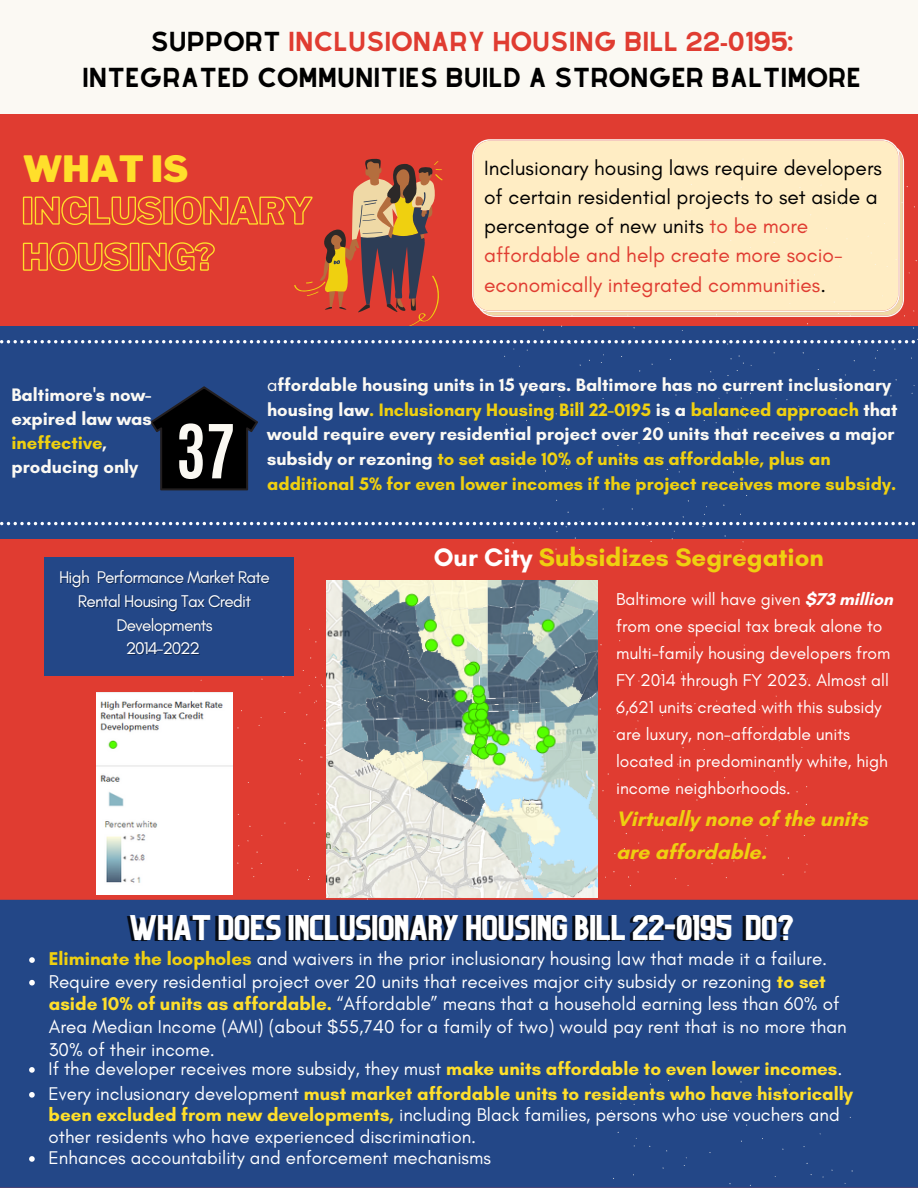
<style>
.page{position:relative;width:918px;height:1188px;background:#e03c31}
.page>*{position:absolute;margin:0;border:0;box-sizing:border-box;transform-origin:0 0}
.t1{font:700 63.3px "Antonio";color:#fbf9f3}
.t2{font:900 36px "Libre Franklin";color:#ffdf2b}
.t3{font:33px "Organic";color:#fff}
.t4{font:700 25.8px "Glacial Indifference";color:#efd010}
.t5{font:24px/36px "Alyssum Sans";color:#000;text-align:center}
.t6{font:700 21.3px/33.8px "Glacial Indifference";color:#efd010}
.t7{font:21px/29.2px "Glacial Indifference";color:#000}
.t8{font:18.9px/22.6px "Glacial Indifference";color:#fff}
.t9{font:18.75px/21.3px "Glacial Indifference";color:#fff}
.t10{font:700 18.75px/24.9px "Glacial Indifference";color:#ffdf2b}
.t11{font:700 18.45px/23.9px "Glacial Indifference";color:#fbf9f3}
.t12{font:700 18.3px/24.8px "Glacial Indifference";color:#fbf9f3}
.t13{font:17.4px/27px "Glacial Indifference";color:#fff}
.t14{font:17.25px/23.7px "Glacial Indifference";letter-spacing:-.045em;color:#fff;text-align:center}
.s1{color:#e03c31}
.s2{font-family:"Noto Sans";font-weight:700;color:#e03c31}
.s3{color:#efd010}
.s4{font-weight:400}
.s5{color:rgb(0 0 0/.4)}
.s6{color:#fff}
.s7{font-weight:700}
.s8{color:rgb(0 0 0/.83)}
.s9{font-weight:700;color:#efd010}
.s10{font-weight:700;color:#ffdf2b}
.s11{font-weight:400;color:#fff}
</style>
<div class="page">
<div style="left:0;top:900px;width:918px;height:288px;background:#234787"></div>
<div style="left:0;top:0;width:918px;height:114px;background:#fbf9f3"></div>
<svg style="left:472px;top:139px;width:432px;height:178px;background:#feeac2"></svg>
<div style="left:0;top:327px;width:918px;height:212px;background:#234787"></div>
<svg style="left:150px;top:386px;width:108px;height:104px"></svg>
<svg style="left:0;top:340px;width:915px;height:3px"></svg>
<svg style="left:0;top:522px;width:915px;height:3px"></svg>
<svg style="left:22px;top:161px;width:421px;height:166px"></svg>
<img style="left:97px;top:693px;width:136px;height:201px">
<div style="left:44px;top:557px;width:250px;height:118px;background:#234787"></div>
<svg style="left:527px;top:341px;width:63px;height:56px"></svg>
<svg style="left:29px;top:1067px;width:6px;height:6px"></svg>
<svg style="left:29px;top:1092px;width:6px;height:6px"></svg>
<svg style="left:29px;top:1156px;width:6px;height:6px"></svg>
<img style="left:327px;top:581px;width:271px;height:316px">
<svg style="left:29px;top:957px;width:6px;height:6px"></svg>
<svg style="left:29px;top:980px;width:6px;height:6px"></svg>
<p class="t5" style="left:82px;top:23px;width:780px">SUPPORT <span class="s1">INCLUSIONARY HOUSING BILL 22</span><span class="s2">-</span><span class="s1">0195:<br></span>INTEGRATED COMMUNITIES BUILD A STRONGER BALTIMORE</p>
<h2 class="t2" style="left:23px;top:147px;width:167px">WHAT IS</h2>
<p class="t11" style="left:11px;top:383px;width:142px">Baltimore's now&shy;expired law was <span class="s3">ineffective</span>, producing only</p>
<h1 class="t1" style="left:176px;top:406px;width:60px">37</h1>
<p class="t7" style="left:484px;top:153px;width:399px">Inclusionary housing laws require developers of certain residential projects to set aside a percentage of new units <span class="s1">to be more affordable and help create more socio&shy;economically integrated communities</span>.</p>
<p class="t12" style="left:267px;top:372px;width:632px"><span class="s4">a</span>ffordable housing units in 15 years. Baltimore has no current inclusionary housing law<span class="s3">. Inclusionary Housing Bill 22-0195</span> is a <span class="s3">balanced approach</span> that would require every residential project over 20 units that receives a major subsidy or rezoning <span class="s3">to set aside 10% of units as affordable, plus an additional 5% for even lower incomes if the project receives more subsidy.</span></p>
<p class="t14" style="left:60px;top:565px;width:212px"><span class="s5">High</span> Performance Market Rate<br>Rental Housing Tax Credit<br>Developments<br>2014-2022</p>
<h3 class="t4" style="left:434px;top:542px;width:392px"><span class="s6">Our City</span> Subsidizes Segregation</h3>
<p class="t13" style="left:616px;top:585px;width:278px">Baltimore will have given <span class="s7">$73 million </span>from one special tax break alone to multi-family housing developers from FY 2014 through FY 2023. Almost all 6,621 units created with this subsidy are luxury, non-affordable units located in predominantly white, high income neighborhoods.</p>
<p class="t6" style="left:616px;top:801px;width:253px">Virtually none of the units are affordable.</p>
<h3 class="t3" style="left:130px;top:915px;width:663px">WHAT DOES INCLUSIONARY HOUSING BILL 22-0195 <span class="s8">DO?</span></h3>
<p class="t8" style="left:49px;top:947px;width:799px"><span class="s9">Eliminate the loopholes</span> and waivers in the prior inclusionary housing law that made it a failure.<br>Require every residential project over 20 units that receives major city subsidy or rezoning <span class="s10">to set aside 10% of units as affordable.</span> “Affordable” means that a household earning less than 60% of Area Median Income (AMI) (about $55,740 for a family of two) would pay rent that is no more than 30% of their income.</p>
<p class="t10" style="left:49px;top:1056px;width:806px"><span class="s11">If the developer receives more subsidy, they must</span> make units affordable to even lower incomes<span class="s11">.<br>Every inclusionary development</span> must market affordable units to residents who have historically</p>
<p class="t9" style="left:49px;top:1104px;width:793px"><span class="s10">been excluded from new developments,</span> including Black families, persons who use vouchers and other residents who have experienced discrimination.<br>Enhances accountability and enforcement mechanisms</p>
</div>
